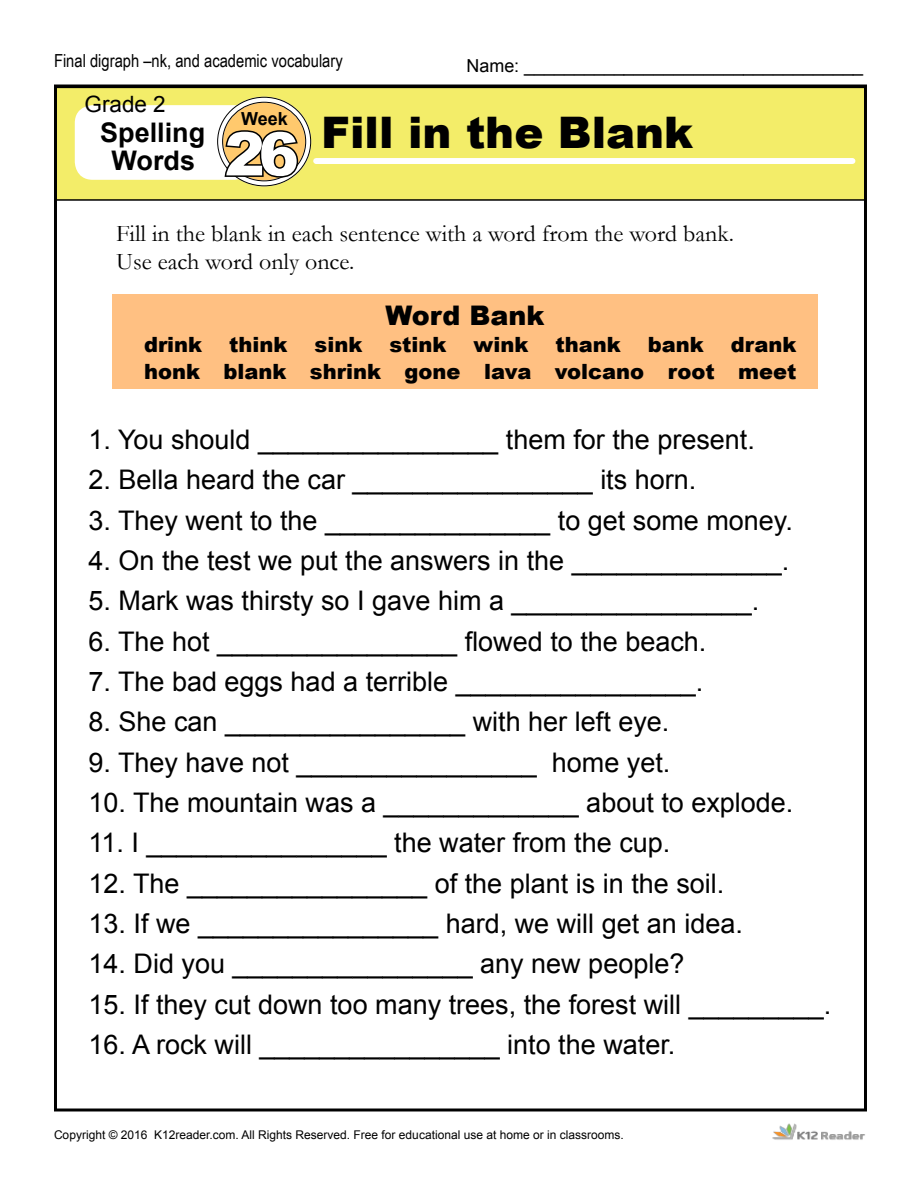
<style>
.page{position:relative;width:918px;height:1188px;background:#fff}
.page>*{position:absolute;margin:0;border:0;box-sizing:border-box;transform-origin:0 0}
.t1{font:900 60px "Arial";color:#fff}
.t2{font:900 43.5px "Arial";color:#000}
.t3{font:27px "Arial";color:#000}
.t4{font:700 27px/28.3px "Arial";color:#000;text-align:center}
.t5{font:900 27px "Arial";color:#000}
.t6{font:24px/28.8px "Garamond";color:#000}
.t7{font:22.5px "Arial";color:#000}
.t8{font:900 21px/27px "Arial";color:#000;text-align:right}
.t9{font:18px "Arial";color:#000}
.t10{font:18px "Arial Narrow";color:#000}
.t11{font:700 18px "Arial";color:#000}
.t12{font:12px "Arial";color:#000}
</style>
<div class="page">
<div style="left:55px;top:87px;width:810px;height:113px;background:#f3ed69"></div>
<div style="left:54px;top:87px;width:812px;height:114px;border:2px solid #000"></div>
<div style="left:75px;top:105px;width:177px;height:75px;background:#fff;border-radius:18px"></div>
<div style="left:316px;top:158px;width:536px;height:6px;background:#fff"></div>
<svg style="left:220px;top:100px;width:88px;height:83px;background:#f2c374"></svg>
<div style="left:217px;top:97px;width:94px;height:89px;border:6px solid #fff;border-radius:50%"></div>
<svg style="left:223px;top:128px;width:77px;height:52px;background:#a78851"></svg>
<img style="left:772px;top:1123px;width:93px;height:17px">
<div style="left:112px;top:295px;width:706px;height:94px;background:#ffc082"></div>
<p class="t10" style="left:54px;top:48px;width:290px">Final digraph –nk, and academic vocabulary</p>
<p class="t9" style="left:466px;top:53px;width:398px">Name: __________________________________</p>
<p class="t7" style="left:85px;top:89px;width:83px">Grade 2</p>
<p class="t4" style="left:100px;top:119px;width:107px">Spelling<br>Words</p>
<h2 class="t2" style="left:321px;top:100px;width:374px">Fill in the Blank</h2>
<p class="t11" style="left:241px;top:107px;width:48px">Week</p>
<h1 class="t1" style="left:225px;top:110px;width:76px">26</h1>
<p class="t6" style="left:116px;top:218px;width:619px">Fill in the blank in each sentence with a word from the word bank.<br>Use each word only once.</p>
<p class="t5" style="left:386px;top:295px;width:161px">Word Bank</p>
<p class="t8" style="left:144px;top:330px;width:60px">drink</p>
<p class="t8" style="left:229px;top:330px;width:60px">think</p>
<p class="t8" style="left:315px;top:330px;width:49px">sink</p>
<p class="t8" style="left:389px;top:330px;width:59px">stink</p>
<p class="t8" style="left:474px;top:330px;width:56px">wink</p>
<p class="t8" style="left:555px;top:330px;width:67px">thank</p>
<p class="t8" style="left:648px;top:330px;width:58px">bank</p>
<p class="t8" style="left:144px;top:330px;width:654px">drank<br>honk blank shrink gone lava volcano root meet</p>
<p class="t3" style="left:88px;top:422px;width:668px">1. You should ________________ them for the present.</p>
<p class="t3" style="left:88px;top:462px;width:609px">2. Bella heard the car ________________ its horn.</p>
<p class="t3" style="left:88px;top:502px;width:706px">3. They went to the _______________ to get some money.</p>
<p class="t3" style="left:88px;top:543px;width:702px">4. On the test we put the answers in the ______________.</p>
<p class="t3" style="left:88px;top:583px;width:672px">5. Mark was thirsty so I gave him a ________________.</p>
<p class="t3" style="left:88px;top:624px;width:619px">6. The hot ________________ flowed to the beach.</p>
<p class="t3" style="left:88px;top:664px;width:616px">7. The bad eggs had a terrible ________________.</p>
<p class="t3" style="left:88px;top:704px;width:582px">8. She can ________________ with her left eye.</p>
<p class="t3" style="left:88px;top:745px;width:583px">9. They have not ________________ home yet.</p>
<p class="t3" style="left:88px;top:785px;width:706px">10. The mountain was a _____________ about to explode.</p>
<p class="t3" style="left:88px;top:825px;width:583px">11. I ________________ the water from the cup.</p>
<p class="t3" style="left:88px;top:866px;width:637px">12. The ________________ of the plant is in the soil.</p>
<p class="t3" style="left:88px;top:906px;width:656px">13. If we ________________ hard, we will get an idea.</p>
<p class="t3" style="left:88px;top:946px;width:597px">14. Did you ________________ any new people?</p>
<p class="t3" style="left:88px;top:987px;width:744px">15. If they cut down too many trees, the forest will _________.</p>
<p class="t3" style="left:88px;top:1027px;width:588px">16. A rock will ________________ into the water.</p>
<p class="t12" style="left:54px;top:1127px;width:571px">Copyright © 2016 K12reader.com. All Rights Reserved. Free for educational use at home or in classrooms.</p>
</div>
